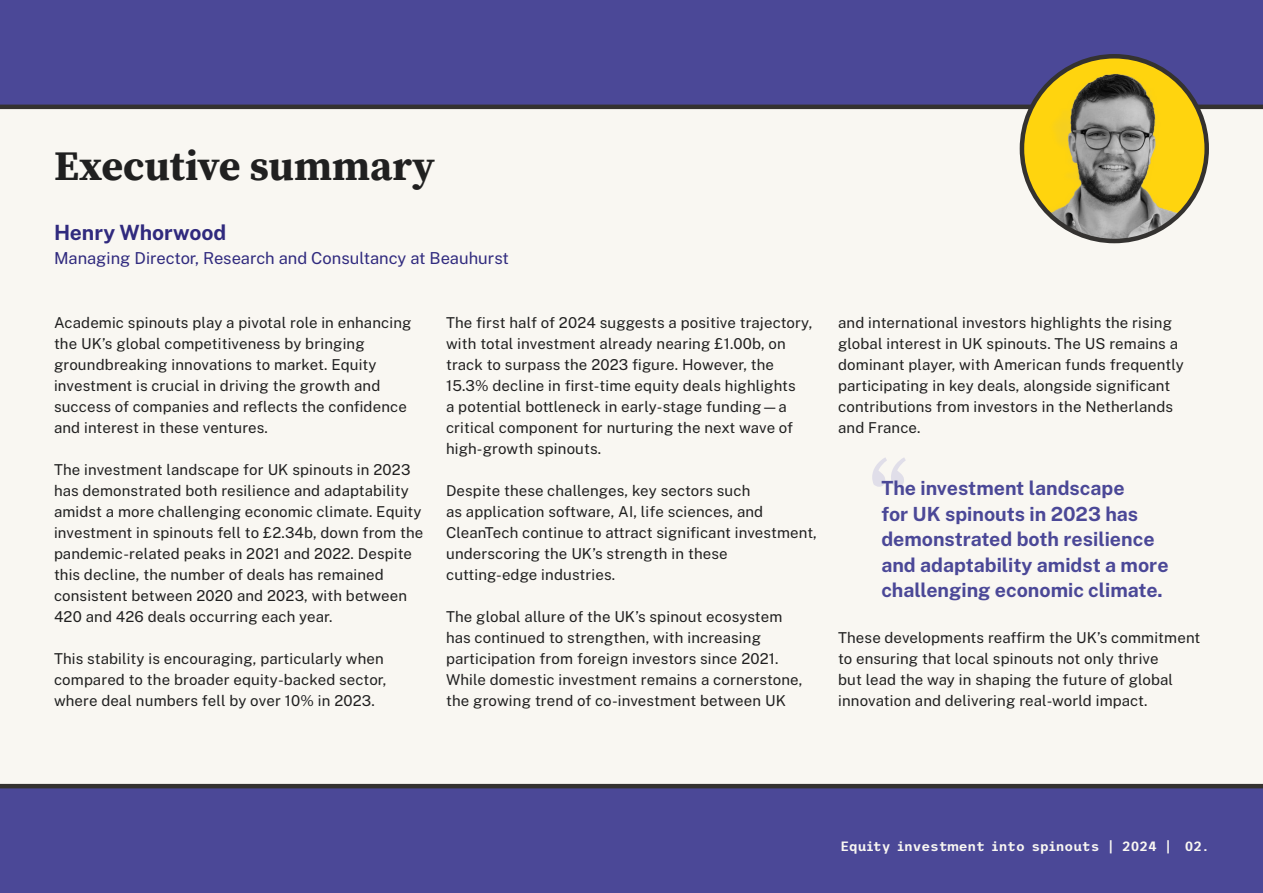
<style>
.page{position:relative;width:1263px;height:893px;background:#4b4897}
.page>*{position:absolute;margin:0;border:0;box-sizing:border-box;transform-origin:0 0}
.t1{font:600 95.4px "Source Serif Pro";color:#e0dee9;scale:.95 1}
.t2{font:700 42px "Source Serif Pro";color:#202020}
.t3{font:700 21px "Public Sans";color:#302a7e}
.t4{font:700 19.5px/25.5px "Public Sans";color:#4b4897}
.t5{font:16.5px "Public Sans";color:#302a7e}
.t6{font:15px/21px "Public Sans";letter-spacing:.01em;color:#202020}
.t7{font:600 13.5px "Trispace";color:#f9f7f2}
</style>
<div class="page">
<div style="left:0;top:105px;width:1263px;height:683px;background:#f9f7f2"></div>
<svg style="left:1022px;top:56px;width:185px;height:185px"></svg>
<img style="left:1022px;top:56px;width:185px;height:185px;border-radius:92px">
<div style="left:1020px;top:54px;width:189px;height:189px;border:4px solid #343230;border-radius:50%"></div>
<h2 class="t2" style="left:54px;top:137px;width:382px">Executive summary</h2>
<h3 class="t3" style="left:54px;top:217px;width:174px">Henry Whorwood</h3>
<p class="t5" style="left:54px;top:247px;width:456px">Managing Director, Research and Consultancy at Beauhurst</p>
<p class="t6" style="left:54px;top:311px;width:359px">Academic spinouts play a pivotal role in enhancing the UK’s global competitiveness by bringing groundbreaking innovations to market. Equity investment is crucial in driving the growth and success of companies and reflects the confidence and interest in these ventures.</p>
<p class="t6" style="left:54px;top:458px;width:371px">The investment landscape for UK spinouts in 2023 has demonstrated both resilience and adaptability amidst a more challenging economic climate. Equity investment in spinouts fell to £2.34b, down from the pandemic-related peaks in 2021 and 2022. Despite this decline, the number of deals has remained consistent between 2020 and 2023, with between 420 and 426 deals occurring each year.</p>
<p class="t6" style="left:54px;top:647px;width:334px">This stability is encouraging, particularly when compared to the broader equity-backed sector, where deal numbers fell by over 10% in 2023.</p>
<p class="t6" style="left:446px;top:311px;width:368px">The first half of 2024 suggests a positive trajectory, with total investment already nearing £1.00b, on track to surpass the 2023 figure. However, the 15.3% decline in first-time equity deals highlights<br>a potential bottleneck in early-stage funding—a critical component for nurturing the next wave of high-growth spinouts.</p>
<p class="t6" style="left:446px;top:479px;width:372px">Despite these challenges, key sectors such<br>as application software, AI, life sciences, and CleanTech continue to attract significant investment, underscoring the UK’s strength in these cutting-edge industries.</p>
<p class="t6" style="left:446px;top:605px;width:358px">The global allure of the UK’s spinout ecosystem has continued to strengthen, with increasing participation from foreign investors since 2021.<br>While domestic investment remains a cornerstone, the growing trend of co-investment between UK</p>
<p class="t6" style="left:838px;top:311px;width:347px">and international investors highlights the rising global interest in UK spinouts. The US remains a dominant player, with American funds frequently participating in key deals, alongside significant contributions from investors in the Netherlands and France.</p>
<h1 class="t1" style="left:869px;top:431px;width:42px">“</h1>
<h3 class="t4" style="left:881px;top:474px;width:289px">The investment landscape<br>for UK spinouts in 2023 has demonstrated both resilience and adaptability amidst a more challenging economic climate.</h3>
<p class="t6" style="left:838px;top:626px;width:364px">These developments reaffirm the UK’s commitment to ensuring that local spinouts not only thrive<br>but lead the way in shaping the future of global innovation and delivering real-world impact.</p>
<p class="t7" style="left:840px;top:836px;width:370px">Equity investment into spinouts | 2024 | 02.</p>
</div>
